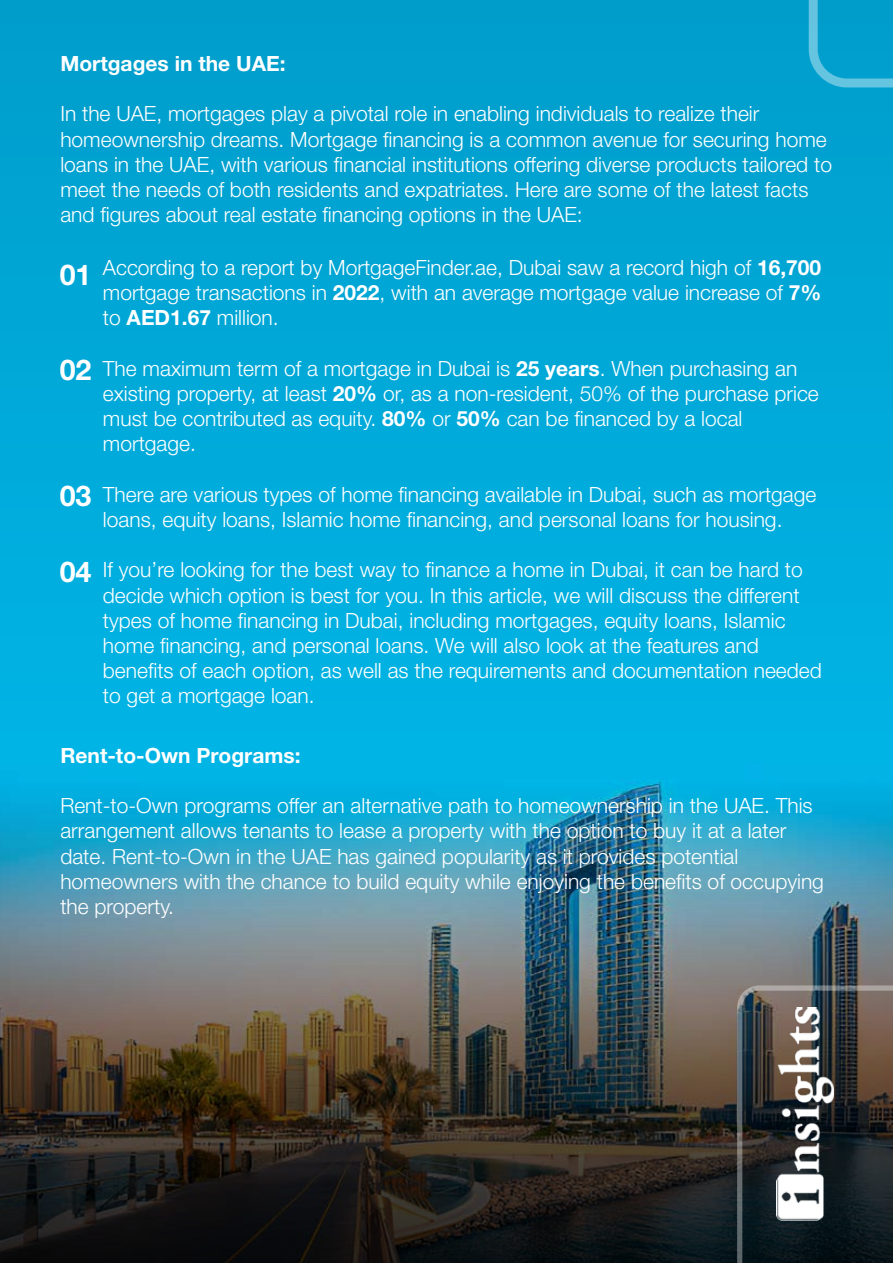
<style>
.page{position:relative;width:893px;height:1263px;background:#00a8d7}
.page>*{position:absolute;margin:0;border:0;box-sizing:border-box;transform-origin:0 0}
.t1{font:700 28.65px "Helvetica Neue LT Pro";color:#fff}
.t2{font:300 21px/25.2px "Helvetica Neue LT Pro";color:#fff}
.t3{font:700 21px "Helvetica Neue LT Pro";color:#fff}
.s1{font-weight:700}
</style>
<div class="page">
<img style="left:0;top:686px;width:893px;height:577px">
<svg style="left:737px;top:985px;width:156px;height:278px;background:#454646"></svg>
<svg style="left:809px;top:0;width:84px;height:87px"></svg>
<p class="t3" style="left:60px;top:50px;width:227px">Mortgages in the UAE:</p>
<p class="t2" style="left:60px;top:101px;width:773px">In the UAE, mortgages play a pivotal role in enabling individuals to realize their homeownership dreams. Mortgage financing is a common avenue for securing home loans in the UAE, with various financial institutions offering diverse products tailored to meet the needs of both residents and expatriates. Here are some of the latest facts and figures about real estate financing options in the UAE:</p>
<p class="t2" style="left:103px;top:254px;width:720px;text-align:justify">According to a report by MortgageFinder.ae, Dubai saw a record high of <span class="s1">16,700 </span>mortgage transactions in <span class="s1">2022</span>, with an average mortgage value increase of <span class="s1">7% </span>to <span class="s1">AED1.67</span> million.</p>
<p class="t2" style="left:103px;top:355px;width:717px">The maximum term of a mortgage in Dubai is <span class="s1">25 years</span>. When purchasing an existing property, at least <span class="s1">20%</span> or, as a non-resident, 50% of the purchase price must be contributed as equity. <span class="s1">80%</span> or <span class="s1">50%</span> can be financed by a local mortgage.</p>
<p class="t2" style="left:103px;top:481px;width:715px">There are various types of home financing available in Dubai, such as mortgage loans, equity loans, Islamic home financing, and personal loans for housing.</p>
<p class="t2" style="left:103px;top:557px;width:720px">If you’re looking for the best way to finance a home in Dubai, it can be hard to decide which option is best for you. In this article, we will discuss the different types of home financing in Dubai, including mortgages, equity loans, Islamic home financing, and personal loans. We will also look at the features and benefits of each option, as well as the requirements and documentation needed to get a mortgage loan.</p>
<p class="t3" style="left:60px;top:742px;width:242px">Rent-to-Own Programs:</p>
<p class="t2" style="left:60px;top:793px;width:765px">Rent-to-Own programs offer an alternative path to homeownership in the UAE. This arrangement allows tenants to lease a property with the option to buy it at a later date. Rent-to-Own in the UAE has gained popularity as it provides potential homeowners with the chance to build equity while enjoying the benefits of occupying the property.</p>
<h1 class="t1" style="left:60px;top:257px;width:33px">01</h1>
<h1 class="t1" style="left:60px;top:352px;width:33px">02</h1>
<h1 class="t1" style="left:60px;top:478px;width:33px">03</h1>
<h1 class="t1" style="left:60px;top:554px;width:33px">04</h1>
</div>
